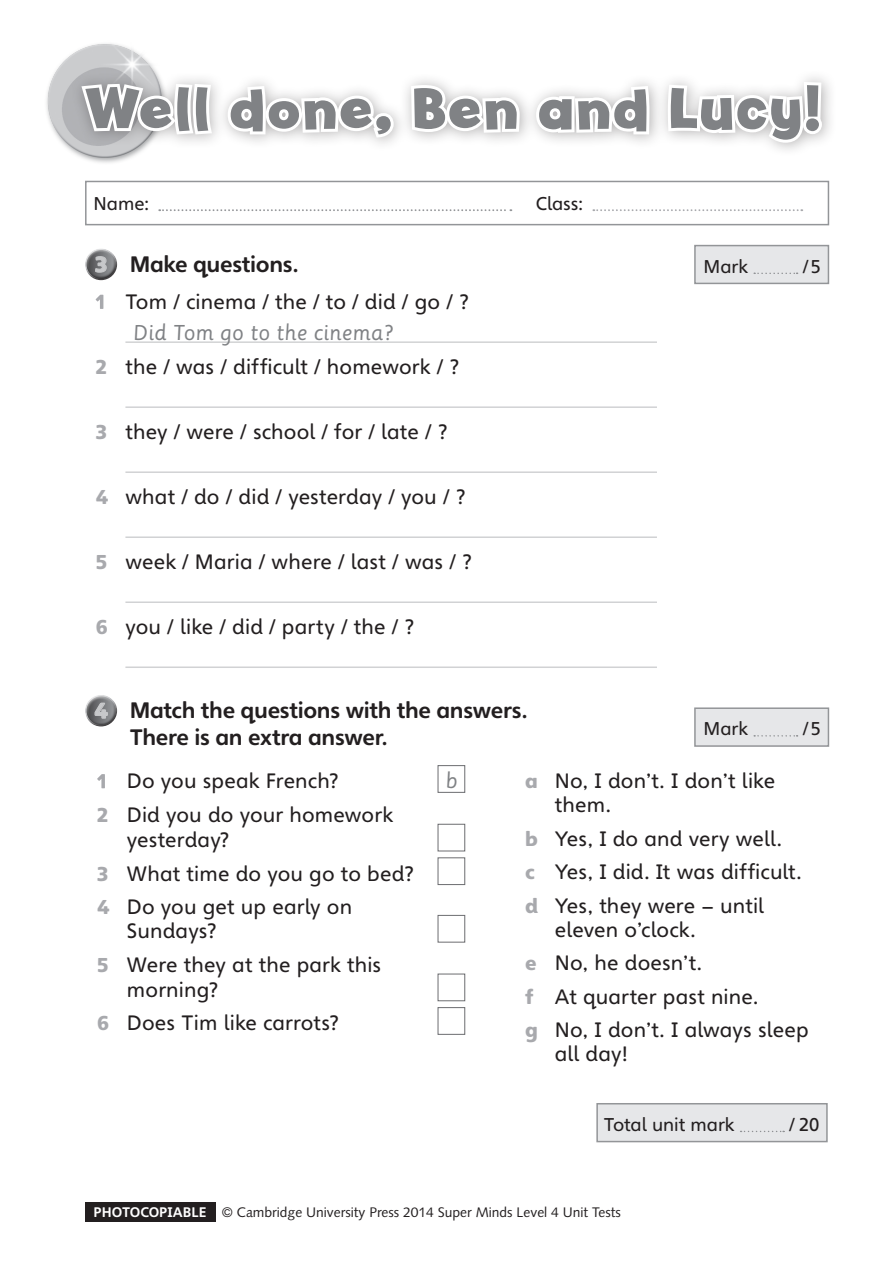
<style>
.page{position:relative;width:893px;height:1263px;background:#fff}
.page>*{position:absolute;margin:0;border:0;box-sizing:border-box;transform-origin:0 0}
.Chapter_Title{font:700 60px "Billy";letter-spacing:.04em;color:#808285}
.Rubric{font:700 21.75px/27px "Heinemann Special";letter-spacing:-.015em;color:#231f20}
.Handwriting{font:21px "Sassoon Primary";letter-spacing:.005em;color:#808285}
.t1{font:900 21px "Heinemann Special";color:#c7c8ca}
.Exercise_text{font:20.25px/24px "Heinemann Special";letter-spacing:.005em;color:#231f20}
.Exercise_text_1st_li{font:20.25px "Heinemann Special";letter-spacing:.005em;color:#231f20}
.t2{font:18px "Heinemann Special";letter-spacing:-.005em;color:#231f20}
.t3{font:13.8px "Syntax LT Std";color:#231f20}
.t4{font:700 13.5px "Heinemann Special";color:#fff}
.s1{font-weight:900;font-size:19.5px;color:#a8a9ad}
</style>
<div class="page">
<div style="left:82px;top:248px;width:36px;height:25px;background:#fff;opacity:.75"></div>
<div style="left:84px;top:254px;width:34px;height:29px;background:#231f20;opacity:.75"></div>
<svg style="left:95px;top:256px;width:12px;height:27px"></svg>
<div style="left:694px;top:245px;width:135px;height:39px;background:#e6e7e9;border:2px solid #939598"></div>
<hr style="left:751px;top:272px;width:48px;height:4px;background:#231f20;opacity:.75">
<svg style="left:96px;top:295px;width:7px;height:14px"></svg>
<hr style="left:125px;top:341px;width:532px;height:2px;background:#d1d2d4">
<hr style="left:125px;top:406px;width:532px;height:2px;background:#d1d2d4">
<hr style="left:125px;top:471px;width:532px;height:2px;background:#d1d2d4">
<hr style="left:125px;top:536px;width:532px;height:2px;background:#d1d2d4">
<hr style="left:125px;top:601px;width:532px;height:2px;background:#d1d2d4">
<hr style="left:125px;top:666px;width:532px;height:2px;background:#d1d2d4">
<div style="left:82px;top:694px;width:36px;height:26px;background:#fff;opacity:.75"></div>
<div style="left:84px;top:700px;width:34px;height:29px;background:#231f20;opacity:.75"></div>
<svg style="left:94px;top:702px;width:14px;height:17px"></svg>
<div style="left:694px;top:707px;width:135px;height:40px;background:#e6e7e9;border:2px solid #939598"></div>
<div style="left:751px;top:734px;width:48px;height:5px;background:#231f20;opacity:.75"></div>
<svg style="left:97px;top:774px;width:8px;height:14px"></svg>
<div style="left:438px;top:765px;width:27px;height:28px;border:1px solid #6c6d70"></div>
<div style="left:438px;top:824px;width:27px;height:27px;background:#fff;border:1px solid #6c6d70"></div>
<div style="left:438px;top:857px;width:27px;height:28px;background:#fff;border:1px solid #6c6d70"></div>
<div style="left:438px;top:915px;width:27px;height:27px;background:#fff;border:1px solid #6c6d70"></div>
<div style="left:438px;top:973px;width:27px;height:28px;background:#fff;border:1px solid #6c6d70"></div>
<div style="left:438px;top:1007px;width:27px;height:28px;background:#fff;border:1px solid #6c6d70"></div>
<img style="left:46px;top:43px;width:109px;height:120px">
<div style="left:85px;top:181px;width:744px;height:44px;background:#fff;border:2px solid #939598"></div>
<svg style="left:159px;top:209px;width:352px;height:2px"></svg>
<svg style="left:593px;top:209px;width:209px;height:2px"></svg>
<div style="left:70px;top:69px;width:767px;height:88px;background:#231f20;opacity:.35"></div>
<svg style="left:78px;top:80px;width:137px;height:58px"></svg>
<svg style="left:225px;top:83px;width:172px;height:58px"></svg>
<svg style="left:408px;top:82px;width:115px;height:54px"></svg>
<svg style="left:533px;top:83px;width:119px;height:54px"></svg>
<svg style="left:665px;top:79px;width:160px;height:67px"></svg>
<div style="left:85px;top:1202px;width:130px;height:19px;background:#231f20"></div>
<div style="left:596px;top:1103px;width:232px;height:39px;background:#e6e7e9;border:2px solid #939598"></div>
<hr style="left:737px;top:1130px;width:48px;height:4px;background:#231f20;opacity:.75">
<p class="Chapter_Title" style="left:85px;top:75px;width:736px">Well done, Ben and Lucy!</p>
<p class="t2" style="left:94px;top:192px;width:57px">Name:</p>
<p class="t2" style="left:536px;top:192px;width:49px">Class:</p>
<p class="t1" style="left:95px;top:251px;width:14px">3</p>
<p class="Rubric" style="left:130px;top:251px;width:171px">Make questions.</p>
<p class="t2" style="left:704px;top:255px;width:46px">Mark</p>
<p class="t2" style="left:803px;top:255px;width:19px">/5</p>
<p class="Exercise_text_1st_li" style="left:125px;top:289px;width:345px">Tom / cinema / the / to / did / go / ?</p>
<p class="Handwriting" style="left:133px;top:321px;width:262px">Did Tom go to the cinema?</p>
<p class="Exercise_text" style="left:96px;top:355px;width:366px"><span class="s1">2</span> the / was / difficult / homework / ?</p>
<p class="Exercise_text" style="left:96px;top:420px;width:354px"><span class="s1">3</span> they / were / school / for / late / ?</p>
<p class="Exercise_text" style="left:96px;top:485px;width:372px"><span class="s1">4</span> what / do / did / yesterday / you / ?</p>
<p class="Exercise_text" style="left:96px;top:550px;width:378px"><span class="s1">5</span> week / Maria / where / last / was / ?</p>
<p class="Exercise_text" style="left:96px;top:615px;width:321px"><span class="s1">6</span> you / like / did / party / the / ?</p>
<p class="t1" style="left:94px;top:697px;width:15px">4</p>
<p class="Rubric" style="left:130px;top:697px;width:400px">Match the questions with the answers.<br>There is an extra answer.</p>
<p class="t2" style="left:704px;top:718px;width:46px">Mark</p>
<p class="t2" style="left:803px;top:718px;width:19px">/5</p>
<p class="Exercise_text_1st_li" style="left:127px;top:768px;width:214px">Do you speak French?</p>
<p class="Handwriting" style="left:445px;top:769px;width:14px">b</p>
<p class="Exercise_text" style="left:97px;top:803px;width:297px"><span class="s1">2</span> Did you do your homework</p>
<p class="Exercise_text" style="left:127px;top:828px;width:104px">yesterday?</p>
<p class="Exercise_text" style="left:97px;top:861px;width:319px"><span class="s1">3</span> What time do you go to bed?</p>
<p class="Exercise_text" style="left:127px;top:895px;width:227px;text-indent:-30px"><span class="s1">4</span> Do you get up early on<br>Sundays?</p>
<p class="Exercise_text" style="left:97px;top:952px;width:286px"><span class="s1">5</span> Were they at the park this</p>
<p class="Exercise_text" style="left:127px;top:977px;width:93px">morning?</p>
<p class="Exercise_text" style="left:97px;top:1011px;width:244px"><span class="s1">6</span> Does Tim like carrots?</p>
<p class="Exercise_text" style="left:555px;top:769px;width:222px;text-indent:-30px"><span class="s1">a</span> No, I don’t. I don’t like them.</p>
<p class="Exercise_text" style="left:525px;top:826px;width:259px"><span class="s1">b</span> Yes, I do and very well.</p>
<p class="Exercise_text" style="left:525px;top:860px;width:278px"><span class="s1">c</span> Yes, I did. It was difficult.</p>
<p class="Exercise_text" style="left:555px;top:893px;width:211px;text-indent:-30px"><span class="s1">d</span> Yes, they were – until eleven o’clock.</p>
<p class="Exercise_text" style="left:525px;top:951px;width:179px"><span class="s1">e</span> No, he doesn’t.</p>
<p class="Exercise_text" style="left:525px;top:985px;width:235px"><span class="s1">f</span> At quarter past nine.</p>
<p class="Exercise_text" style="left:555px;top:1018px;width:255px;text-indent:-30px"><span class="s1">g</span> No, I don’t. I always sleep all day!</p>
<p class="t2" style="left:604px;top:1113px;width:132px">Total unit mark</p>
<p class="t2" style="left:789px;top:1113px;width:32px">/ 20</p>
<p class="t4" style="left:94px;top:1203px;width:114px">PHOTOCOPIABLE</p>
<p class="t3" style="left:222px;top:1204px;width:401px">© Cambridge University Press 2014 Super Minds Level 4 Unit Tests</p>
</div>
